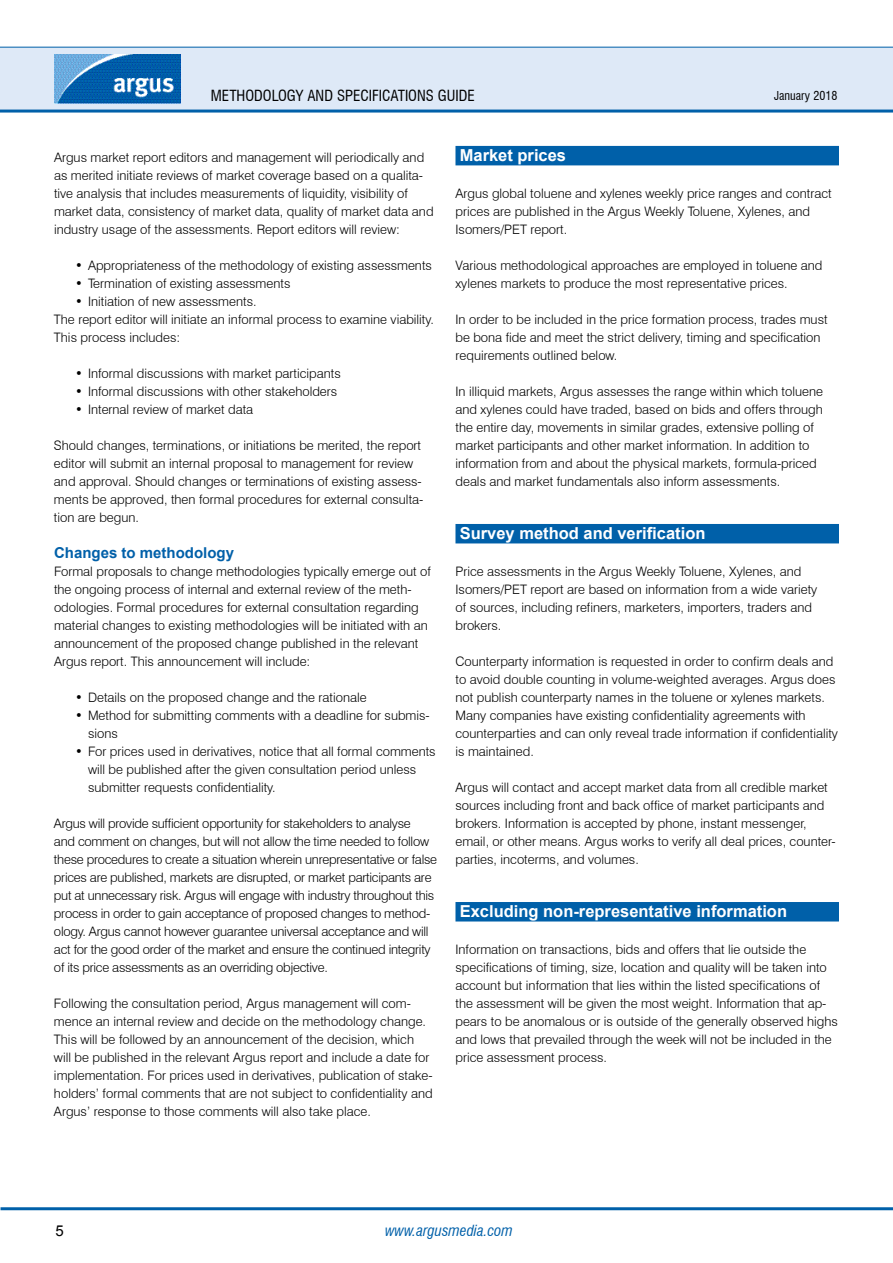
<style>
.page{position:relative;width:893px;height:1263px;background:#fff}
.page>*{position:absolute;margin:0;border:0;box-sizing:border-box;transform-origin:0 0}
.t1{font:700 16.5px "Arial";color:#fff}
.t2{font:condensed 15px "Swiss 721 BT";color:#000}
.t3{font:700 15px "Arial";color:#0060a9}
.t4{font:italic condensed 15px "Swiss 721 BT";color:#0060a9}
.t5{font:15px "Arial";color:#000}
.t6{font:300 13.05px/18px "Swiss 721 BT";color:#000}
.t7{font:300 13.05px/18px "Swiss 721 BT";letter-spacing:-.02em;color:#000}
.t8{font:condensed 12px "Swiss 721 BT";color:#000}
</style>
<div class="page">
<div style="left:0;top:47px;width:893px;height:64px;background:#dee9f7"></div>
<hr style="left:0;top:110px;width:893px;height:3px;background:#0060a9">
<hr style="left:0;top:47px;width:893px;height:1px;background:#0060a9">
<hr style="left:1px;top:1207px;width:892px;height:3px;background:#0060a9">
<img style="left:54px;top:54px;width:126px;height:50px">
<div style="left:455px;top:146px;width:384px;height:19px;background:#0060a9"></div>
<div style="left:455px;top:524px;width:384px;height:19px;background:#0060a9"></div>
<div style="left:455px;top:902px;width:384px;height:19px;background:#0060a9"></div>
<p class="t2" style="left:211px;top:86px;width:265px">METHODOLOGY AND SPECIFICATIONS GUIDE</p>
<p class="t8" style="left:774px;top:88px;width:65px">JANUARY 2018</p>
<p class="t6" style="left:54px;top:148px;width:381px">Argus market report editors and management will periodically and as merited initiate reviews of market coverage based on a qualita&shy;tive analysis that includes measurements of liquidity, visibility of market data, consistency of market data, quality of market data and industry usage of the assessments. Report editors will review:</p>
<p class="t6" style="left:75px;top:256px;width:358px">• Appropriateness of the methodology of existing assessments</p>
<p class="t6" style="left:75px;top:274px;width:217px">• Termination of existing assessments</p>
<p class="t6" style="left:54px;top:292px;width:382px;text-indent:21px">• Initiation of new assessments.<br>The report editor will initiate an informal process to examine viability.<br>This process includes:</p>
<p class="t6" style="left:75px;top:364px;width:267px">• Informal discussions with market participants</p>
<p class="t6" style="left:75px;top:382px;width:264px">• Informal discussions with other stakeholders</p>
<p class="t6" style="left:75px;top:400px;width:180px">• Internal review of market data</p>
<p class="t6" style="left:54px;top:436px;width:371px">Should changes, terminations, or initiations be merited, the report editor will submit an internal proposal to management for review and approval. Should changes or terminations of existing assess&shy;ments be approved, then formal procedures for external consulta&shy;tion are begun.</p>
<p class="t3" style="left:54px;top:543px;width:182px">Changes to methodology</p>
<p class="t6" style="left:54px;top:562px;width:379px">Formal proposals to change methodologies typically emerge out of the ongoing process of internal and external review of the meth&shy;odologies. Formal procedures for external consultation regarding material changes to existing methodologies will be initiated with an announcement of the proposed change published in the relevant Argus report. This announcement will include:</p>
<p class="t6" style="left:75px;top:688px;width:293px">• Details on the proposed change and the rationale</p>
<p class="t6" style="left:88px;top:706px;width:343px;text-indent:-13px">• Method for submitting comments with a deadline for submis&shy;sions</p>
<p class="t6" style="left:88px;top:742px;width:349px;text-indent:-13px">• For prices used in derivatives, notice that all formal comments will be published after the given consultation period unless submitter requests confidentiality.</p>
<p class="t7" style="left:54px;top:814px;width:385px">Argus will provide sufficient opportunity for stakeholders to analyse<br>and comment on changes, but will not allow the time needed to follow these procedures to create a situation wherein unrepresentative or false prices are published, markets are disrupted, or market participants are put at unnecessary risk. Argus will engage with industry throughout this process in order to gain acceptance of proposed changes to method&shy;ology. Argus cannot however guarantee universal acceptance and will act for the good order of the market and ensure the continued integrity of its price assessments as an overriding objective.</p>
<p class="t6" style="left:54px;top:994px;width:380px">Following the consultation period, Argus management will com&shy;mence an internal review and decide on the methodology change.<br>This will be followed by an announcement of the decision, which will be published in the relevant Argus report and include a date for implementation. For prices used in derivatives, publication of stake&shy;holders’ formal comments that are not subject to confidentiality and Argus’ response to those comments will also take place.</p>
<p class="t1" style="left:460px;top:145px;width:108px">Market prices</p>
<p class="t6" style="left:455px;top:184px;width:378px">Argus global toluene and xylenes weekly price ranges and contract prices are published in the Argus Weekly Toluene, Xylenes, and<br>Isomers/PET report.</p>
<p class="t6" style="left:455px;top:256px;width:368px">Various methodological approaches are employed in toluene and xylenes markets to produce the most representative prices.</p>
<p class="t6" style="left:455px;top:310px;width:374px">In order to be included in the price formation process, trades must be bona fide and meet the strict delivery, timing and specification requirements outlined below.</p>
<p class="t6" style="left:455px;top:382px;width:369px">In illiquid markets, Argus assesses the range within which toluene and xylenes could have traded, based on bids and offers through the entire day, movements in similar grades, extensive polling of market participants and other market information. In addition to information from and about the physical markets, formula-priced deals and market fundamentals also inform assessments.</p>
<p class="t1" style="left:460px;top:523px;width:247px">Survey method and verification</p>
<p class="t6" style="left:455px;top:562px;width:363px">Price assessments in the Argus Weekly Toluene, Xylenes, and Isomers/PET report are based on information from a wide variety of sources, including refiners, marketers, importers, traders and brokers.</p>
<p class="t6" style="left:455px;top:652px;width:384px">Counterparty information is requested in order to confirm deals and to avoid double counting in volume-weighted averages. Argus does not publish counterparty names in the toluene or xylenes markets.<br>Many companies have existing confidentiality agreements with counterparties and can only reveal trade information if confidentiality is maintained.</p>
<p class="t6" style="left:455px;top:778px;width:382px">Argus will contact and accept market data from all credible market sources including front and back office of market participants and brokers. Information is accepted by phone, instant messenger, email, or other means. Argus works to verify all deal prices, counter&shy;parties, incoterms, and volumes.</p>
<p class="t1" style="left:460px;top:901px;width:329px">Excluding non-representative information</p>
<p class="t6" style="left:455px;top:940px;width:384px">Information on transactions, bids and offers that lie outside the specifications of timing, size, location and quality will be taken into account but information that lies within the listed specifications of the assessment will be given the most weight. Information that ap&shy;pears to be anomalous or is outside of the generally observed highs and lows that prevailed through the week will not be included in the price assessment process.</p>
<p class="t5" style="left:55px;top:1220px;width:10px">5</p>
<p class="t4" style="left:385px;top:1221px;width:129px">www.argusmedia.com</p>
</div>
